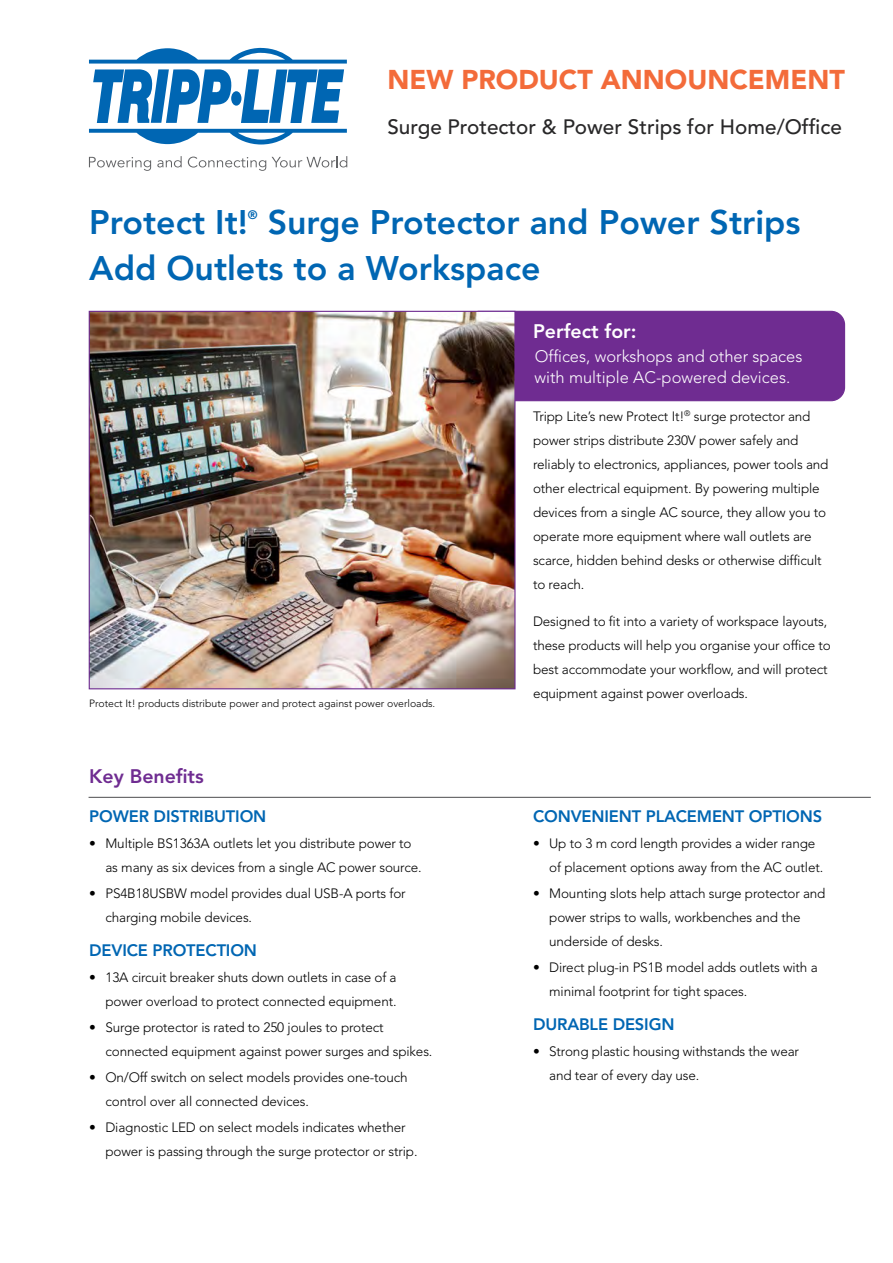
<style>
.page{position:relative;width:893px;height:1263px;background:#fff}
.page>*{position:absolute;margin:0;border:0;box-sizing:border-box;transform-origin:0 0}
.t1{font:800 33.9px/46.5px "Avenir";color:#0066b3}
.t2{font:900 27px "Avenir";color:#f36b3a}
.t3{font:500 20.7px "Avenir";color:#292829}
.t4{font:800 19.5px "Avenir";color:#fff}
.t5{font:800 19.5px "Avenir";color:#6f2c91}
.t6{font:800 16.5px "Avenir";letter-spacing:-.01em;color:#0066b3}
.t7{font:300 16.5px/21px "Avenir";color:#fff}
.t8{font:300 13.5px/24px "Avenir";letter-spacing:-.01em;color:#000}
.t9{font:800 12.3px "Avenir";color:#0066b3}
.t10{font:300 10.5px "Avenir";color:#000}
</style>
<div class="page">
<div style="left:477px;top:310px;width:369px;height:92px;background:#6f2c91"></div>
<svg style="left:89px;top:48px;width:258px;height:75px"></svg>
<svg style="left:89px;top:129px;width:258px;height:16px"></svg>
<svg style="left:89px;top:157px;width:62px;height:14px"></svg>
<svg style="left:157px;top:156px;width:25px;height:11px"></svg>
<svg style="left:188px;top:157px;width:78px;height:14px"></svg>
<svg style="left:272px;top:156px;width:75px;height:11px"></svg>
<img style="left:91px;top:313px;width:423px;height:374px">
<hr style="left:89px;top:797px;width:782px;height:1px;background:#4d4d4f">
<p class="t2" style="left:387px;top:64px;width:459px">NEW PRODUCT ANNOUNCEMENT</p>
<p class="t3" style="left:387px;top:115px;width:456px">Surge Protector &amp; Power Strips for Home/Office</p>
<p class="t1" style="left:89px;top:199px;width:713px;text-indent:178px">Surge Protector and Power Strips<br>Add Outlets to a Workspace</p>
<p class="t1" style="left:89px;top:199px;width:160px">Protect It!</p>
<p class="t9" style="left:248px;top:208px;width:11px">®</p>
<p class="t10" style="left:89px;top:698px;width:348px">Protect It! products distribute power and protect against power overloads.</p>
<p class="t5" style="left:89px;top:765px;width:116px">Key Benefits</p>
<p class="t6" style="left:89px;top:806px;width:179px">POWER DISTRIBUTION</p>
<p class="t8" style="left:105px;top:831px;width:318px;text-indent:-16px">• Multiple BS1363A outlets let you distribute power to as many as six devices from a single AC power source.</p>
<p class="t8" style="left:105px;top:881px;width:302px;text-indent:-16px">• PS4B18USBW model provides dual USB-A ports for charging mobile devices.</p>
<p class="t6" style="left:89px;top:940px;width:169px">DEVICE PROTECTION</p>
<p class="t8" style="left:89px;top:965px;width:309px;text-align:right">• 13A circuit breaker shuts down outlets in case of a power overload to protect connected equipment.</p>
<p class="t8" style="left:105px;top:1015px;width:329px;text-indent:-16px">• Surge protector is rated to 250 joules to protect connected equipment against power surges and spikes.</p>
<p class="t8" style="left:105px;top:1066px;width:304px;text-indent:-16px">• On/Off switch on select models provides one-touch control over all connected devices.</p>
<p class="t8" style="left:105px;top:1116px;width:314px;text-indent:-16px">• Diagnostic LED on select models indicates whether power is passing through the surge protector or strip.</p>
<p class="t4" style="left:533px;top:320px;width:105px">Perfect for:</p>
<p class="t7" style="left:534px;top:346px;width:269px">Offices, workshops and other spaces with multiple AC-powered devices.</p>
<p class="t8" style="left:533px;top:404px;width:297px">Tripp Lite’s new Protect It!<sup>®</sup> surge protector and power strips distribute 230V power safely and reliably to electronics, appliances, power tools and other electrical equipment. By powering multiple devices from a single AC source, they allow you to operate more equipment where wall outlets are scarce, hidden behind desks or otherwise difficult to reach.</p>
<p class="t8" style="left:533px;top:610px;width:299px">Designed to fit into a variety of workspace layouts, these products will help you organise your office to best accommodate your workflow, and will protect equipment against power overloads.</p>
<p class="t6" style="left:533px;top:806px;width:291px">CONVENIENT PLACEMENT OPTIONS</p>
<p class="t8" style="left:549px;top:831px;width:275px;text-indent:-16px">• Up to 3 m cord length provides a wider range of placement options away from the AC outlet.</p>
<p class="t8" style="left:549px;top:881px;width:278px;text-indent:-16px">• Mounting slots help attach surge protector and power strips to walls, workbenches and the underside of desks.</p>
<p class="t8" style="left:549px;top:956px;width:270px;text-indent:-16px">• Direct plug-in PS1B model adds outlets with a minimal footprint for tight spaces.</p>
<p class="t6" style="left:533px;top:1014px;width:143px">DURABLE DESIGN</p>
<p class="t8" style="left:549px;top:1039px;width:251px;text-indent:-16px">• Strong plastic housing withstands the wear and tear of every day use.</p>
</div>
